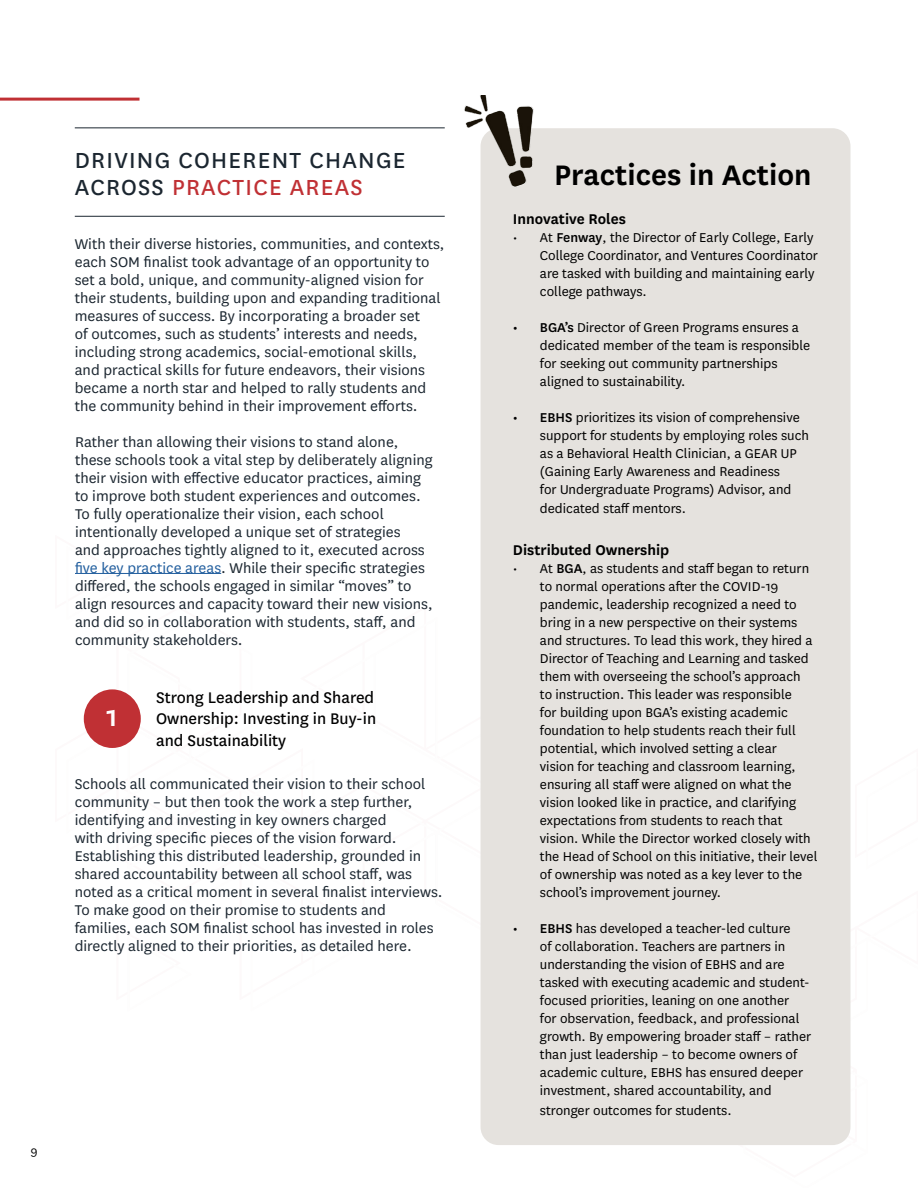
<style>
.page{position:relative;width:918px;height:1188px;background:#fff}
.page>*{position:absolute;margin:0;border:0;box-sizing:border-box;transform-origin:0 0}
.t1{font:600 33px "National";color:#000}
.t2{font:500 33px "National";color:#fff}
.Chapter_Title_-_Align_Left{font:25.5px/27px "National";letter-spacing:.05em;color:#1b2630}
.t3{font:18px/21.6px "National";color:#000;text-align:justify}
.Body_Text{font:16.5px/18px "National";color:#1b2630}
.t4{font:600 16.5px "National";color:#000}
.t5{font:15px/18px "National";color:#000}
.t6{font:13.5px "National";color:#000}
.s1{color:#c03034}
.s2{color:#215e9e}
.s3{font-weight:500}
</style>
<div class="page">
<hr style="left:75px;top:127px;width:370px;height:1px;background:#1b2630">
<hr style="left:75px;top:216px;width:370px;height:1px;background:#1b2630">
<hr style="left:75px;top:573px;width:146px;height:1px;background:#215e9e">
<div style="left:84px;top:689px;width:57px;height:59px;background:#c03034;border-radius:50%"></div>
<div style="left:481px;top:128px;width:370px;height:1017px;background:#e5e2de;border-radius:18px"></div>
<img style="left:464px;top:96px;width:70px;height:94px">
<hr style="left:0;top:98px;width:140px;height:3px;background:#c03034">
<p class="Chapter_Title_-_Align_Left" style="left:75px;top:145px;width:332px">DRIVING COHERENT CHANGE<br>ACROSS <span class="s1">PRACTICE AREAS</span></p>
<p class="Body_Text" style="left:75px;top:234px;width:371px">With their diverse histories, communities, and contexts, each SOM finalist took advantage of an opportunity to set a bold, unique, and community-aligned vision for their students, building upon and expanding traditional measures of success. By incorporating a broader set<br>of outcomes, such as students’ interests and needs, including strong academics, social-emotional skills, and practical skills for future endeavors, their visions became a north star and helped to rally students and the community behind in their improvement efforts.</p>
<p class="Body_Text" style="left:75px;top:432px;width:359px">Rather than allowing their visions to stand alone, these schools took a vital step by deliberately aligning their vision with effective educator practices, aiming to improve both student experiences and outcomes.<br>To fully operationalize their vision, each school intentionally developed a unique set of strategies<br>and approaches tightly aligned to it, executed across <span class="s2">five key practice areas</span>. While their specific strategies differed, the schools engaged in similar “moves” to align resources and capacity toward their new visions, and did so in collaboration with students, staff, and community stakeholders.</p>
<p class="t3" style="left:156px;top:685px;width:222px">Strong Leadership and Shared Ownership: Investing in Buy-in and Sustainability</p>
<p class="Body_Text" style="left:75px;top:774px;width:369px">Schools all communicated their vision to their school community – but then took the work a step further, identifying and investing in key owners charged<br>with driving specific pieces of the vision forward.<br>Establishing this distributed leadership, grounded in shared accountability between all school staff, was noted as a critical moment in several finalist interviews.<br>To make good on their promise to students and families, each SOM finalist school has invested in roles directly aligned to their priorities, as detailed here.</p>
<p class="t2" style="left:106px;top:693px;width:13px">1</p>
<p class="t6" style="left:31px;top:1142px;width:8px">9</p>
<p class="t1" style="left:554px;top:152px;width:259px">Practices in Action</p>
<p class="t4" style="left:513px;top:207px;width:114px">Innovative Roles</p>
<p class="t5" style="left:540px;top:227px;width:280px;text-indent:-27px">• At <span class="s3">Fenway</span>, the Director of Early College, Early College Coordinator, and Ventures Coordinator are tasked with building and maintaining early college pathways.</p>
<p class="t5" style="left:540px;top:317px;width:272px;text-indent:-27px"><span class="s3">• BGA’s</span> Director of Green Programs ensures a dedicated member of the team is responsible for seeking out community partnerships aligned to sustainability.</p>
<p class="t5" style="left:540px;top:407px;width:271px;text-indent:-27px"><span class="s3">• EBHS</span> prioritizes its vision of comprehensive support for students by employing roles such as a Behavioral Health Clinician, a GEAR UP (Gaining Early Awareness and Readiness<br>for Undergraduate Programs) Advisor, and</p>
<p class="t5" style="left:540px;top:499px;width:148px">dedicated staff mentors.</p>
<p class="t4" style="left:513px;top:538px;width:158px">Distributed Ownership</p>
<p class="t5" style="left:540px;top:559px;width:279px;text-indent:-27px">• At <span class="s3">BGA</span>, as students and staff began to return to normal operations after the COVID-19 pandemic, leadership recognized a need to bring in a new perspective on their systems and structures. To lead this work, they hired a Director of Teaching and Learning and tasked them with overseeing the school’s approach<br>to instruction. This leader was responsible<br>for building upon BGA’s existing academic foundation to help students reach their full potential, which involved setting a clear<br>vision for teaching and classroom learning, ensuring all staff were aligned on what the vision looked like in practice, and clarifying expectations from students to reach that vision. While the Director worked closely with the Head of School on this initiative, their level of ownership was noted as a key lever to the school’s improvement journey.</p>
<p class="t5" style="left:540px;top:919px;width:273px;text-indent:-27px"><span class="s3">• EBHS</span> has developed a teacher-led culture<br>of collaboration. Teachers are partners in understanding the vision of EBHS and are tasked with executing academic and student&shy;focused priorities, leaning on one another<br>for observation, feedback, and professional growth. By empowering broader staff – rather than just leadership – to become owners of academic culture, EBHS has ensured deeper investment, shared accountability, and</p>
<p class="t5" style="left:540px;top:1100px;width:193px">stronger outcomes for students.</p>
</div>
